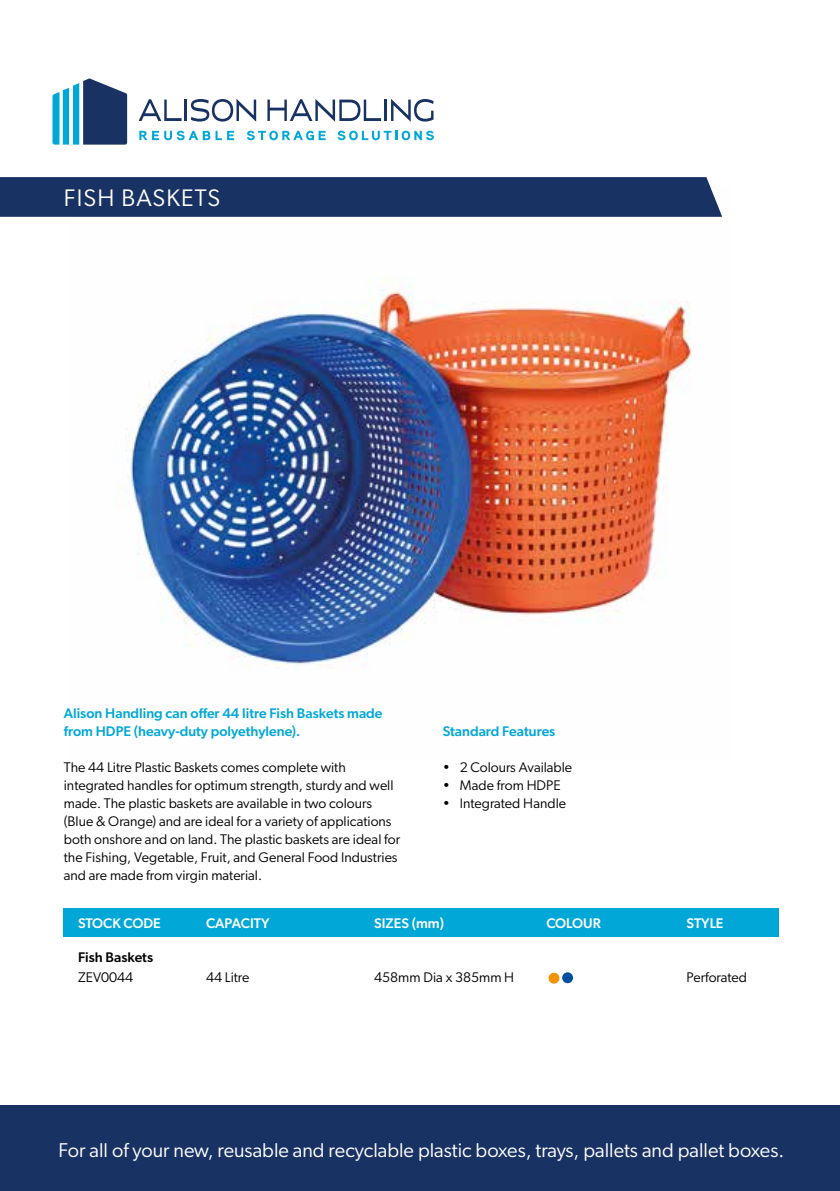
<style>
.page{position:relative;width:840px;height:1191px;background:#fff}
.page>*{position:absolute;margin:0;border:0;box-sizing:border-box;transform-origin:0 0}
.t1{font:24px "Gibson";letter-spacing:.05em;color:#fff}
.t2{font:20px "Gibson";color:#fff}
.t3{font:14px/18px "Gibson";color:#000}
.t4{font:500 14px/18px "Gibson";color:#00a7d7}
.t5{font:500 14px "Gibson";color:#fff}
.t6{font:500 14px "Gibson";color:#000}
</style>
<div class="page">
<img style="left:118px;top:214px;width:605px;height:452px">
<svg style="left:52px;top:78px;width:75px;height:67px"></svg>
<svg style="left:138px;top:99px;width:43px;height:22px"></svg>
<hr style="left:185px;top:100px;width:2px;height:21px;background:#183264">
<svg style="left:191px;top:99px;width:65px;height:23px"></svg>
<svg style="left:267px;top:99px;width:114px;height:22px"></svg>
<hr style="left:384px;top:100px;width:2px;height:21px;background:#183264">
<svg style="left:391px;top:99px;width:42px;height:23px"></svg>
<svg style="left:139px;top:131px;width:95px;height:9px"></svg>
<svg style="left:247px;top:131px;width:78px;height:9px"></svg>
<svg style="left:337px;top:131px;width:96px;height:9px"></svg>
<div style="left:0;top:1106px;width:839px;height:85px;background:#183264"></div>
<div style="left:0;top:177px;width:721px;height:40px;background:#183264"></div>
<div style="left:64px;top:908px;width:714px;height:29px;background:#00a7d7"></div>
<div style="left:548px;top:972px;width:11px;height:11px;background:#f39200;border-radius:50%"></div>
<div style="left:562px;top:972px;width:10px;height:11px;background:#004f9f;border-radius:50%"></div>
<h1 class="t1" style="left:64px;top:183px;width:158px">FISH BASKETS</h1>
<p class="t4" style="left:64px;top:704px;width:320px">Alison Handling can offer 44 litre Fish Baskets made from HDPE (heavy-duty polyethylene).</p>
<p class="t3" style="left:64px;top:758px;width:337px">The 44 Litre Plastic Baskets comes complete with integrated handles for optimum strength, sturdy and well made. The plastic baskets are available in two colours (Blue &amp; Orange) and are ideal for a variety of applications both onshore and on land. The plastic baskets are ideal for the Fishing, Vegetable, Fruit, and General Food Industries and are made from virgin material.</p>
<p class="t4" style="left:442px;top:722px;width:114px">Standard Features</p>
<p class="t3" style="left:442px;top:758px;width:131px">• 2 Colours Available</p>
<p class="t3" style="left:442px;top:776px;width:119px">• Made from HDPE</p>
<p class="t3" style="left:442px;top:794px;width:125px">• Integrated Handle</p>
<p class="t5" style="left:78px;top:914px;width:84px">STOCK CODE</p>
<p class="t5" style="left:206px;top:914px;width:65px">CAPACITY</p>
<p class="t5" style="left:374px;top:914px;width:71px">SIZES (mm)</p>
<p class="t5" style="left:546px;top:914px;width:56px">COLOUR</p>
<p class="t5" style="left:686px;top:914px;width:38px">STYLE</p>
<p class="t6" style="left:78px;top:948px;width:76px">Fish Baskets</p>
<p class="t3" style="left:78px;top:968px;width:57px">ZEV0044</p>
<p class="t3" style="left:206px;top:968px;width:45px">44 Litre</p>
<p class="t3" style="left:374px;top:968px;width:141px">458mm Dia x 385mm H</p>
<p class="t3" style="left:686px;top:968px;width:62px">Perforated</p>
<h2 class="t2" style="left:59px;top:1138px;width:726px">For all of your new, reusable and recyclable plastic boxes, trays, pallets and pallet boxes.</h2>
</div>
